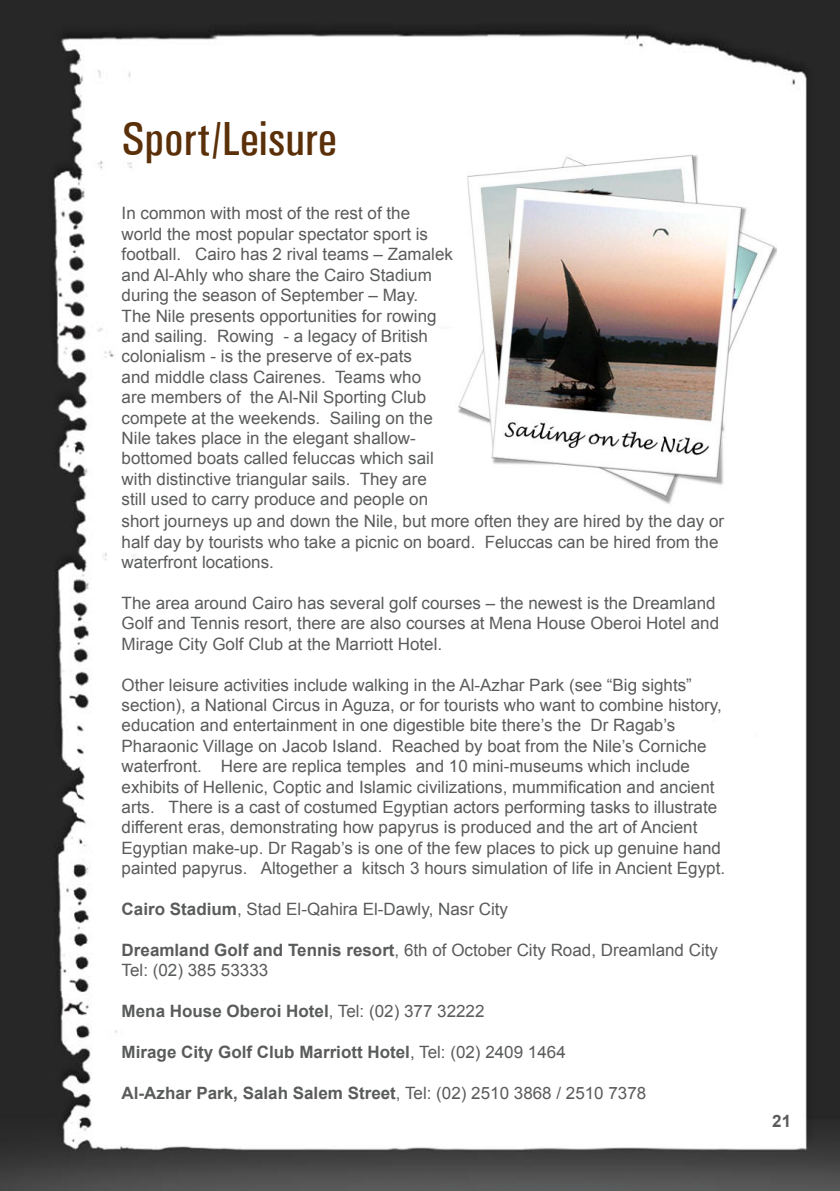
<style>
.page{position:relative;width:840px;height:1191px;background:#fff}
.page>*{position:absolute;margin:0;border:0;box-sizing:border-box;transform-origin:0 0}
.t1{font:500 condensed 48px "Univers";color:#5b3009}
.t2{font:17px/20.4px "Arial";color:#5a5b5b}
.t3{font:700 17px "Arial";color:#5a5b5b}
.s1{font-weight:700}
.s2{font-weight:400}
</style>
<div class="page">
<img style="left:1px;top:0;width:838px;height:1190px">
<img style="left:455px;top:149px;width:321px;height:357px">
<h1 class="t1" style="left:122px;top:110px;width:217px">Sport/Leisure</h1>
<p class="t2" style="left:122px;top:203px;width:333px">In common with most of the rest of the world the most popular spectator sport is football. Cairo has 2 rival teams – Zamalek and Al-Ahly who share the Cairo Stadium during the season of September – May.<br>The Nile presents opportunities for rowing and sailing. Rowing - a legacy of British colonialism - is the preserve of ex-pats<br>and middle class Cairenes. Teams who<br>are members of the Al-Nil Sporting Club compete at the weekends. Sailing on the Nile takes place in the elegant shallow&shy;bottomed boats called feluccas which sail with distinctive triangular sails. They are still used to carry produce and people on</p>
<p class="t2" style="left:122px;top:511px;width:603px">short journeys up and down the Nile, but more often they are hired by the day or half day by tourists who take a picnic on board. Feluccas can be hired from the waterfront locations.</p>
<p class="t2" style="left:122px;top:593px;width:598px">The area around Cairo has several golf courses – the newest is the Dreamland<br>Golf and Tennis resort, there are also courses at Mena House Oberoi Hotel and<br>Mirage City Golf Club at the Marriott Hotel.</p>
<p class="t2" style="left:122px;top:674px;width:604px">Other leisure activities include walking in the Al-Azhar Park (see “Big sights” section), a National Circus in Aguza, or for tourists who want to combine history, education and entertainment in one digestible bite there’s the Dr Ragab’s Pharaonic Village on Jacob Island. Reached by boat from the Nile’s Corniche waterfront. Here are replica temples and 10 mini-museums which include exhibits of Hellenic, Coptic and Islamic civilizations, mummification and ancient arts. There is a cast of costumed Egyptian actors performing tasks to illustrate different eras, demonstrating how papyrus is produced and the art of Ancient Egyptian make-up. Dr Ragab’s is one of the few places to pick up genuine hand painted papyrus. Altogether a kitsch 3 hours simulation of life in Ancient Egypt.</p>
<p class="t2" style="left:122px;top:899px;width:388px"><span class="s1">Cairo Stadium</span>, Stad El-Qahira El-Dawly, Nasr City</p>
<p class="t2" style="left:122px;top:939px;width:597px"><span class="s1">Dreamland Golf and Tennis resort</span>, 6th of October City Road, Dreamland City<br>Tel: (02) 385 53333</p>
<p class="t3" style="left:122px;top:999px;width:364px">Mena House Oberoi Hotel<span class="s2">, Tel: (02) 377 32222</span></p>
<p class="t3" style="left:122px;top:1040px;width:445px">Mirage City Golf Club Marriott Hotel<span class="s2">, Tel: (02) 2409 1464</span></p>
<p class="t3" style="left:122px;top:1081px;width:526px">Al-Azhar Park, Salah Salem Street<span class="s2">, Tel: (02) 2510 3868 / 2510 7378</span></p>
<p class="t3" style="left:771px;top:1110px;width:20px">21</p>
</div>
